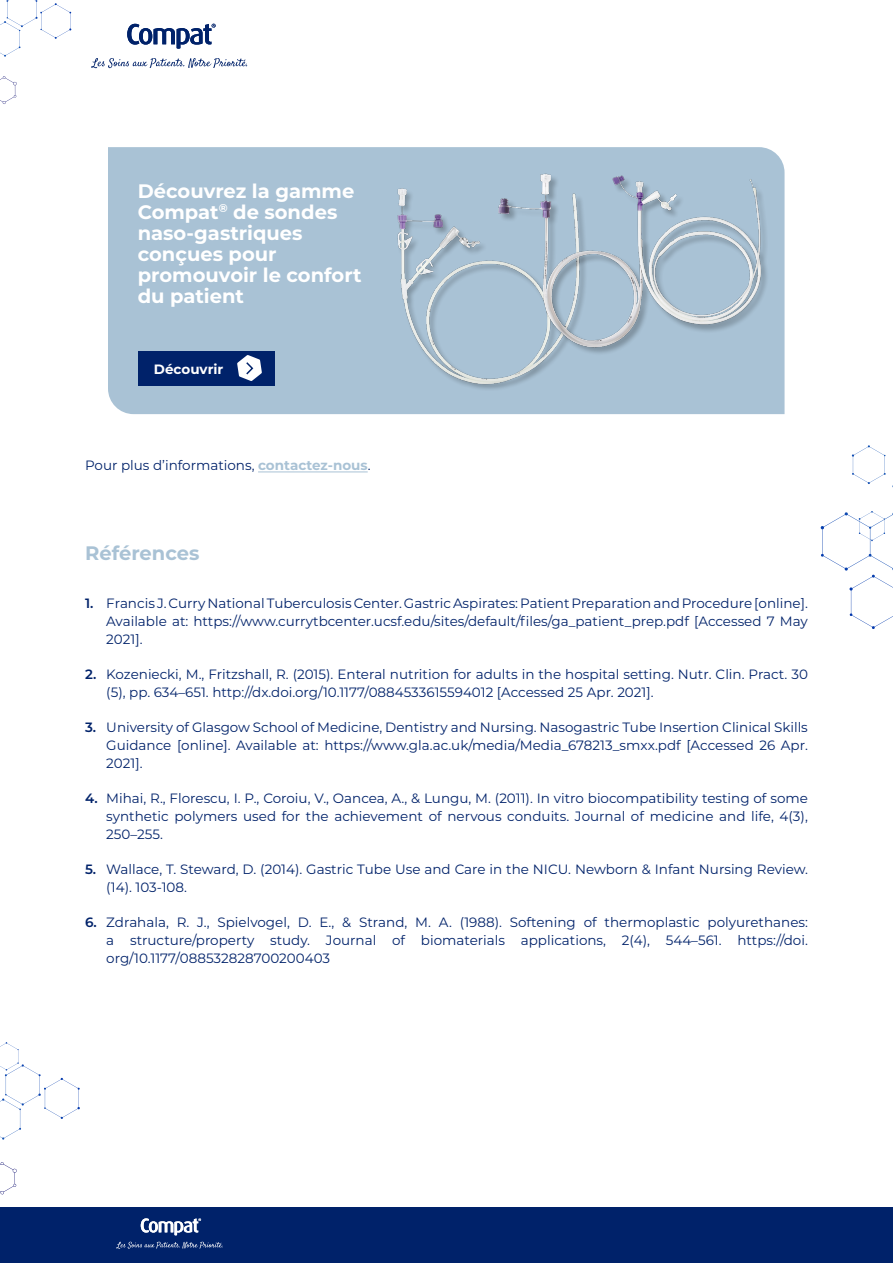
<style>
.page{position:relative;width:893px;height:1263px;background:#fff}
.page>*{position:absolute;margin:0;border:0;box-sizing:border-box;transform-origin:0 0}
.t1{font:700 19.5px/21px "Montserrat";color:#fff}
.t2{font:700 19.5px "Montserrat";color:#a9c2d5}
.t3{font:13.5px/18px "Montserrat";color:#00226a;text-align:justify}
.t4{font:700 13.5px "Montserrat";color:#fff}
.s1{font-weight:700;color:#a9c2d5}
.s2{font-weight:600}
</style>
<div class="page">
<div style="left:0;top:1208px;width:893px;height:55px;background:#00226a"></div>
<svg style="left:821px;top:445px;width:72px;height:184px"></svg>
<svg style="left:0;top:76px;width:17px;height:28px"></svg>
<svg style="left:0;top:0;width:71px;height:57px"></svg>
<svg style="left:0;top:1162px;width:17px;height:32px"></svg>
<svg style="left:0;top:1042px;width:80px;height:98px"></svg>
<svg style="left:91px;top:58px;width:156px;height:10px"></svg>
<svg style="left:127px;top:24px;width:89px;height:25px"></svg>
<svg style="left:116px;top:1241px;width:107px;height:8px"></svg>
<svg style="left:141px;top:1218px;width:60px;height:17px"></svg>
<div style="left:108px;top:147px;width:676px;height:267px;background:#a9c2d5"></div>
<div style="left:138px;top:351px;width:136px;height:34px;background:#00226a"></div>
<svg style="left:237px;top:355px;width:25px;height:26px"></svg>
<img style="left:374px;top:170px;width:225px;height:225px">
<img style="left:485px;top:167px;width:175px;height:187px">
<img style="left:606px;top:167px;width:163px;height:166px">
<hr style="left:258px;top:472px;width:110px;height:1px;background:#a9c2d5">
<h1 class="t1" style="left:138px;top:179px;width:225px">Découvrez la gamme<br>Compat<sup>®</sup> de sondes naso-gastriques conçues pour promouvoir le confort du patient</h1>
<p class="t4" style="left:154px;top:359px;width:71px">Découvrir</p>
<p class="t3" style="left:85px;top:455px;width:287px">Pour plus d’informations, <span class="s1">contactez-nous</span>.</p>
<h1 class="t2" style="left:85px;top:539px;width:116px">Références</h1>
<p class="t3" style="left:106px;top:594px;width:703px;text-indent:-21px"><span class="s2">1.</span> Francis J. Curry National Tuberculosis Center. Gastric Aspirates: Patient Preparation and Procedure [online].<br>Available at: https://www.currytbcenter.ucsf.edu/sites/default/files/ga_patient_prep.pdf [Accessed 7 May 2021].</p>
<p class="t3" style="left:106px;top:665px;width:703px;text-indent:-21px"><span class="s2">2.</span> Kozeniecki, M., Fritzshall, R. (2015). Enteral nutrition for adults in the hospital setting. Nutr. Clin. Pract. 30 (5), pp. 634–651. http://dx.doi.org/10.1177/0884533615594012 [Accessed 25 Apr. 2021].</p>
<p class="t3" style="left:106px;top:718px;width:703px;text-indent:-21px"><span class="s2">3.</span> University of Glasgow School of Medicine, Dentistry and Nursing. Nasogastric Tube Insertion Clinical Skills Guidance [online]. Available at: https://www.gla.ac.uk/media/Media_678213_smxx.pdf [Accessed 26 Apr.<br>2021].</p>
<p class="t3" style="left:106px;top:789px;width:703px;text-indent:-21px"><span class="s2">4.</span> Mihai, R., Florescu, I. P., Coroiu, V., Oancea, A., &amp; Lungu, M. (2011). In vitro biocompatibility testing of some synthetic polymers used for the achievement of nervous conduits. Journal of medicine and life, 4(3), 250–255.</p>
<p class="t3" style="left:106px;top:860px;width:703px;text-indent:-21px"><span class="s2">5.</span> Wallace, T. Steward, D. (2014). Gastric Tube Use and Care in the NICU. Newborn &amp; Infant Nursing Review. (14). 103-108.</p>
<p class="t3" style="left:106px;top:913px;width:703px;text-indent:-21px"><span class="s2">6.</span> Zdrahala, R. J., Spielvogel, D. E., &amp; Strand, M. A. (1988). Softening of thermoplastic polyurethanes: a structure/property study. Journal of biomaterials applications, 2(4), 544–561. https://doi. org/10.1177/088532828700200403</p>
</div>
